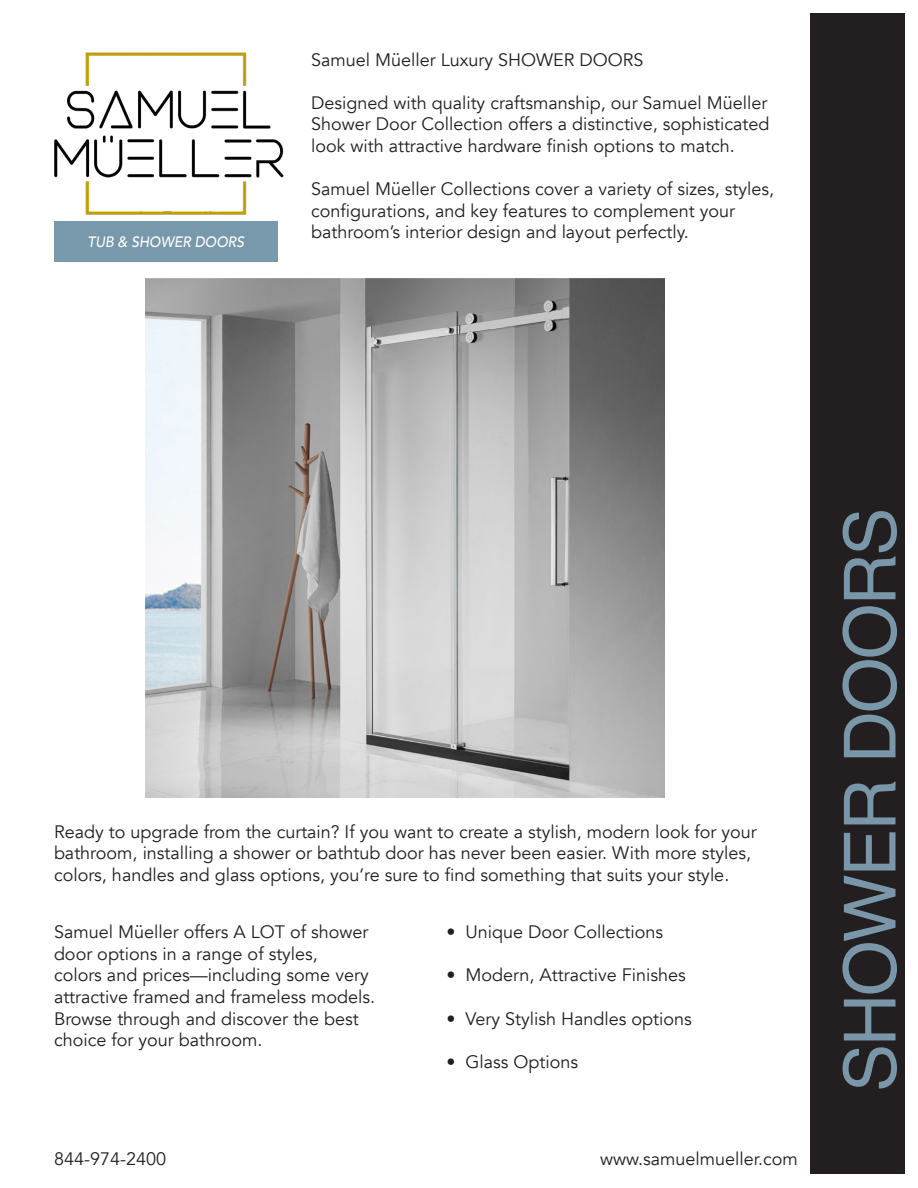
<style>
.page{position:relative;width:918px;height:1188px;background:#fff}
.page>*{position:absolute;margin:0;border:0;box-sizing:border-box;transform-origin:0 0}
.t1{font:72px "Helvetica";letter-spacing:-.03em;color:#7a97aa}
.t2{font:18px/21.6px "Avenir";color:#231f20}
.t3{font:italic 500 15px "Avenir";color:#fff;scale:.92 1}
</style>
<div class="page">
<div style="left:54px;top:221px;width:223px;height:41px;background:#7898ac"></div>
<div style="left:810px;top:14px;width:94px;height:1160px;background:#231f20"></div>
<img style="left:54px;top:53px;width:230px;height:161px">
<img style="left:146px;top:279px;width:518px;height:518px">
<p class="t3" style="left:87px;top:233px;width:172px">TUB &amp; SHOWER DOORS</p>
<p class="t2" style="left:311px;top:49px;width:334px">Samuel Müeller Luxury SHOWER DOORS</p>
<p class="t2" style="left:311px;top:92px;width:460px">Designed with quality craftsmanship, our Samuel Müeller<br>Shower Door Collection offers a distinctive, sophisticated look with attractive hardware finish options to match.</p>
<p class="t2" style="left:311px;top:178px;width:465px">Samuel Müeller Collections cover a variety of sizes, styles, configurations, and key features to complement your bathroom’s interior design and layout perfectly.</p>
<p class="t2" style="left:54px;top:821px;width:704px">Ready to upgrade from the curtain? If you want to create a stylish, modern look for your bathroom, installing a shower or bathtub door has never been easier. With more styles, colors, handles and glass options, you’re sure to find something that suits your style.</p>
<p class="t2" style="left:54px;top:921px;width:323px">Samuel Müeller offers A LOT of shower door options in a range of styles,<br>colors and prices—including some very attractive framed and frameless models.<br>Browse through and discover the best choice for your bathroom.</p>
<p class="t2" style="left:447px;top:921px;width:218px">• Unique Door Collections</p>
<p class="t2" style="left:447px;top:965px;width:241px">• Modern, Attractive Finishes</p>
<p class="t2" style="left:447px;top:1008px;width:247px">• Very Stylish Handles options</p>
<p class="t2" style="left:447px;top:1051px;width:133px">• Glass Options</p>
<p class="t2" style="left:54px;top:1148px;width:114px">844-974-2400</p>
<p class="t2" style="left:600px;top:1148px;width:199px">www.samuelmueller.com</p>
<p class="t1" style="left:815px;top:1092px;width:586px;rotate:-90deg">SHOWER DOORS</p>
</div>
